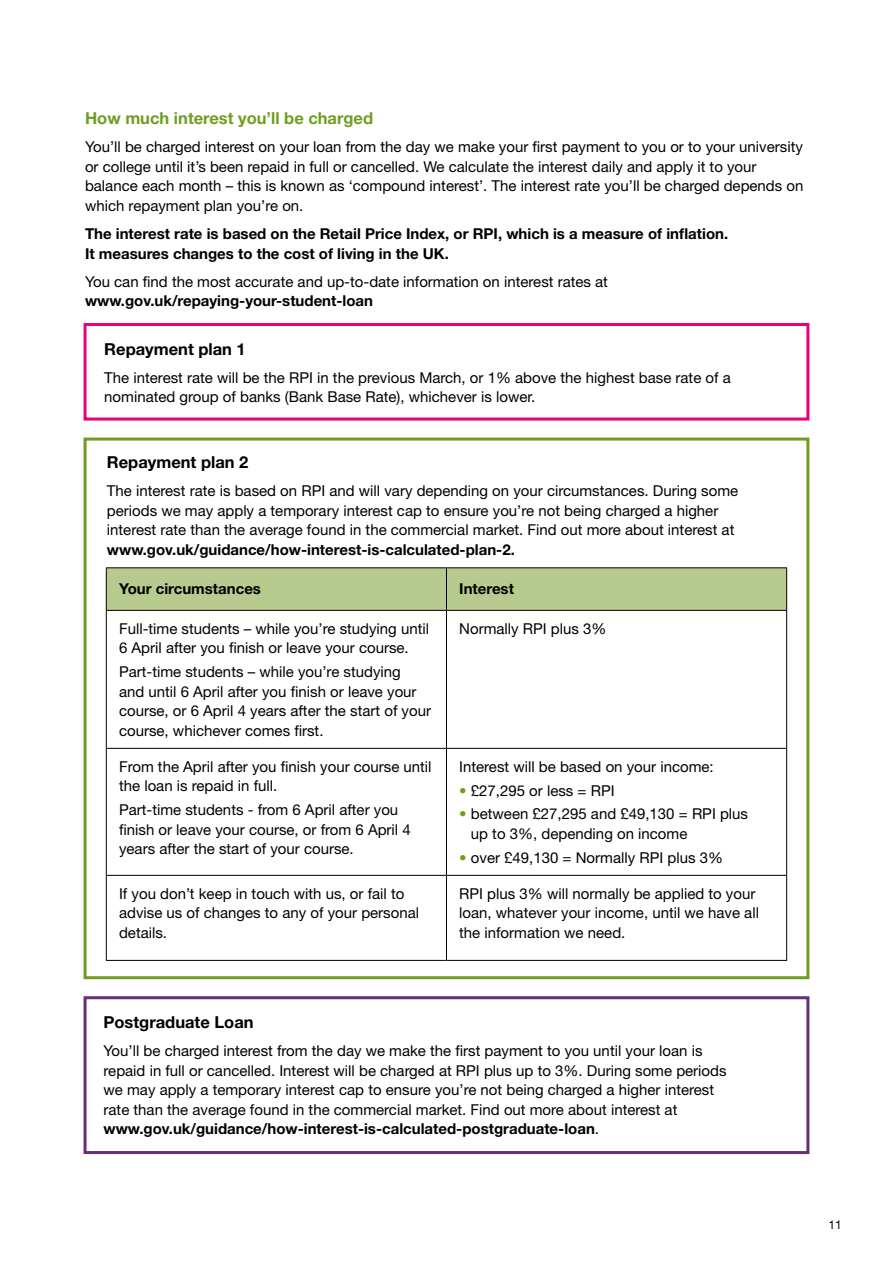
<style>
.page{position:relative;width:893px;height:1263px;background:#fff}
.page>*{position:absolute;margin:0;border:0;box-sizing:border-box;transform-origin:0 0}
.Body_heading{font:700 16.5px "Helvetica Neue LT Std";color:#000}
.Body_heading-2{font:700 16.5px "Helvetica Neue LT Std";color:#6f9d21}
.Body_copy_small{font:15px/19.5px "Helvetica Neue LT Std";color:#000}
.Body_copy_small-2{font:700 15px/19.5px "Helvetica Neue LT Std";color:#000}
.t1{font:12px "Helvetica Neue LT Std";color:#000}
.s1{font-weight:700}
.s2{color:#6f9d21}
</style>
<div class="page">
<div style="left:84px;top:323px;width:725px;height:98px;border:3px solid #e6007d"></div>
<div style="left:84px;top:438px;width:725px;height:541px;border:3px solid #6f9d21"></div>
<div style="left:107px;top:568px;width:679px;height:42px;background:#b8cb8f"></div>
<hr style="left:106px;top:567px;width:340px;height:1px;background:#000">
<hr style="left:106px;top:568px;width:1px;height:42px;background:#000">
<hr style="left:446px;top:567px;width:341px;height:1px;background:#000">
<hr style="left:446px;top:568px;width:1px;height:42px;background:#000">
<hr style="left:786px;top:568px;width:1px;height:42px;background:#000">
<hr style="left:106px;top:610px;width:340px;height:1px;background:#000">
<hr style="left:106px;top:611px;width:1px;height:137px;background:#000">
<hr style="left:446px;top:610px;width:341px;height:1px;background:#000">
<hr style="left:446px;top:611px;width:1px;height:137px;background:#000">
<hr style="left:786px;top:611px;width:1px;height:137px;background:#000">
<hr style="left:106px;top:748px;width:340px;height:1px;background:#000">
<hr style="left:106px;top:749px;width:1px;height:126px;background:#000">
<hr style="left:446px;top:748px;width:341px;height:1px;background:#000">
<hr style="left:446px;top:749px;width:1px;height:126px;background:#000">
<hr style="left:786px;top:749px;width:1px;height:126px;background:#000">
<hr style="left:106px;top:875px;width:340px;height:1px;background:#000">
<hr style="left:106px;top:876px;width:1px;height:84px;background:#000">
<hr style="left:446px;top:875px;width:341px;height:1px;background:#000">
<hr style="left:446px;top:876px;width:1px;height:84px;background:#000">
<hr style="left:786px;top:876px;width:1px;height:84px;background:#000">
<hr style="left:106px;top:960px;width:340px;height:1px;background:#000">
<hr style="left:446px;top:960px;width:341px;height:1px;background:#000">
<div style="left:84px;top:996px;width:725px;height:158px;border:3px solid #663079"></div>
<h2 class="Body_heading-2" style="left:85px;top:108px;width:290px">How much interest you’ll be charged</h2>
<p class="Body_copy_small" style="left:85px;top:137px;width:720px">You’ll be charged interest on your loan from the day we make your first payment to you or to your university or college until it’s been repaid in full or cancelled. We calculate the interest daily and apply it to your balance each month – this is known as ‘compound interest’. The interest rate you’ll be charged depends on which repayment plan you’re on.</p>
<p class="Body_copy_small-2" style="left:85px;top:224px;width:645px">The interest rate is based on the Retail Price Index, or RPI, which is a measure of inflation.<br>It measures changes to the cost of living in the UK.</p>
<p class="Body_copy_small" style="left:85px;top:271px;width:524px">You can find the most accurate and up-to-date information on interest rates at <span class="s1">www.gov.uk/repaying-your-student-loan</span></p>
<h2 class="Body_heading" style="left:104px;top:339px;width:143px">Repayment plan 1</h2>
<p class="Body_copy_small" style="left:104px;top:368px;width:628px">The interest rate will be the RPI in the previous March, or 1% above the highest base rate of a nominated group of banks (Bank Base Rate), whichever is lower.</p>
<h2 class="Body_heading" style="left:107px;top:452px;width:143px">Repayment plan 2</h2>
<p class="Body_copy_small" style="left:107px;top:481px;width:633px">The interest rate is based on RPI and will vary depending on your circumstances. During some periods we may apply a temporary interest cap to ensure you’re not being charged a higher interest rate than the average found in the commercial market. Find out more about interest at <span class="s1">www.gov.uk/guidance/how-interest-is-calculated-plan-2.</span></p>
<p class="Body_copy_small-2" style="left:119px;top:579px;width:143px">Your circumstances</p>
<p class="Body_copy_small-2" style="left:459px;top:579px;width:56px">Interest</p>
<p class="Body_copy_small" style="left:119px;top:618px;width:312px">Full-time students – while you’re studying until<br>6 April after you finish or leave your course.</p>
<p class="Body_copy_small" style="left:119px;top:662px;width:313px">Part-time students – while you’re studying<br>and until 6 April after you finish or leave your course, or 6 April 4 years after the start of your course, whichever comes first.</p>
<p class="Body_copy_small" style="left:459px;top:618px;width:149px">Normally RPI plus 3%</p>
<p class="Body_copy_small" style="left:119px;top:756px;width:314px">From the April after you finish your course until the loan is repaid in full.</p>
<p class="Body_copy_small" style="left:119px;top:800px;width:293px">Part-time students - from 6 April after you finish or leave your course, or from 6 April 4 years after the start of your course.</p>
<p class="Body_copy_small" style="left:459px;top:756px;width:256px">Interest will be based on your income:</p>
<p class="Body_copy_small" style="left:459px;top:780px;width:157px"><span class="s2">•</span> £27,295 or less = RPI</p>
<p class="Body_copy_small" style="left:471px;top:804px;width:279px;text-indent:-12px"><span class="s2">•</span> between £27,295 and £49,130 = RPI plus up to 3%, depending on income</p>
<p class="Body_copy_small" style="left:459px;top:847px;width:265px"><span class="s2">•</span> over £49,130 = Normally RPI plus 3%</p>
<p class="Body_copy_small" style="left:119px;top:883px;width:302px">If you don’t keep in touch with us, or fail to advise us of changes to any of your personal details.</p>
<p class="Body_copy_small" style="left:459px;top:883px;width:301px">RPI plus 3% will normally be applied to your loan, whatever your income, until we have all the information we need.</p>
<h2 class="Body_heading" style="left:104px;top:1012px;width:152px">Postgraduate Loan</h2>
<p class="Body_copy_small" style="left:104px;top:1041px;width:625px">You’ll be charged interest from the day we make the first payment to you until your loan is repaid in full or cancelled. Interest will be charged at RPI plus up to 3%. During some periods we may apply a temporary interest cap to ensure you’re not being charged a higher interest rate than the average found in the commercial market. Find out more about interest at <span class="s1">www.gov.uk/guidance/how-interest-is-calculated-postgraduate-loan</span>.</p>
<p class="t1" style="left:829px;top:1217px;width:15px">11</p>
</div>
